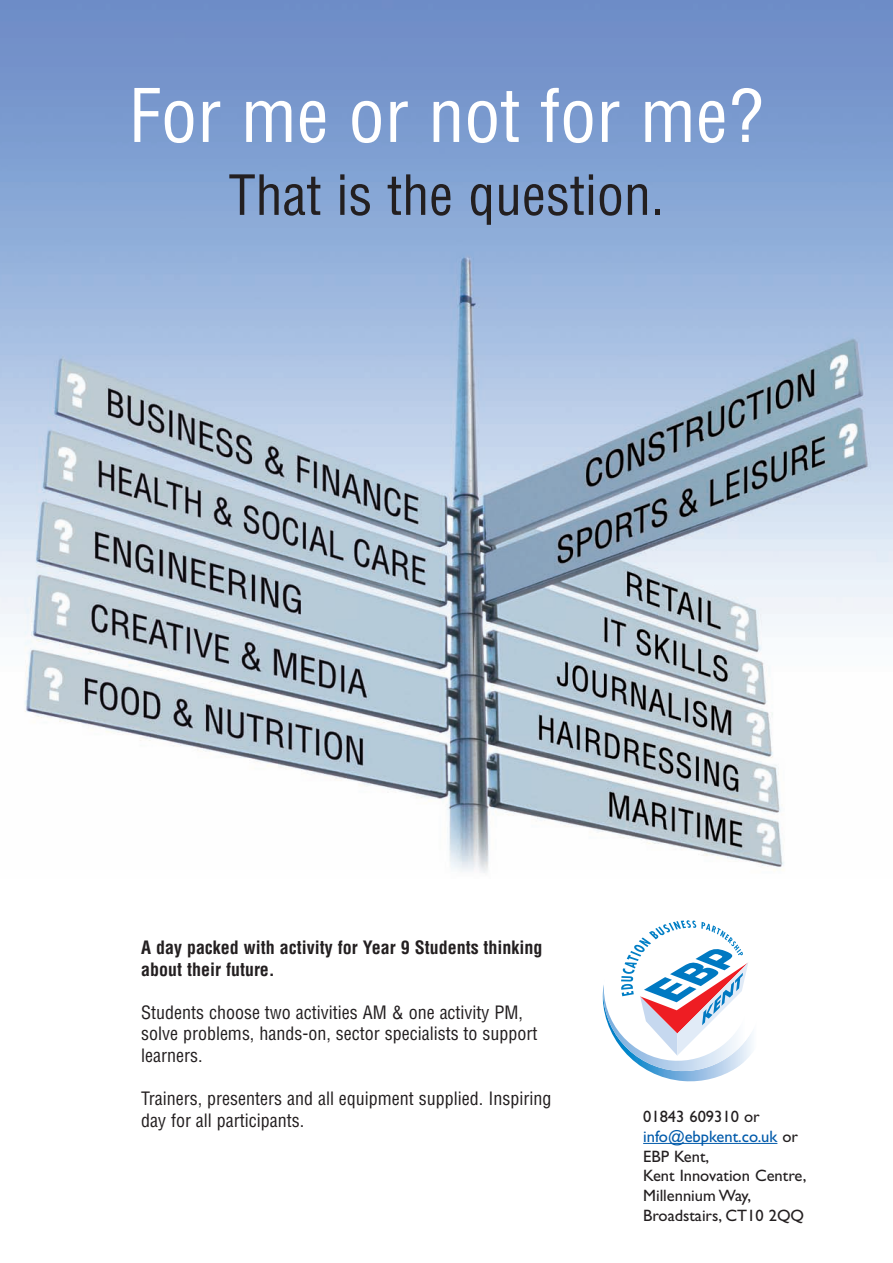
<style>
.page{position:relative;width:893px;height:1263px;background:#fff}
.page>*{position:absolute;margin:0;border:0;box-sizing:border-box;transform-origin:0 0}
.t1{font:condensed 72px "Helvetica";color:#fff}
.t2{font:condensed 54px "Helvetica";color:#231f20}
.t3{font:condensed 18px/21.6px "Helvetica";color:#231f20}
.t4{font:700 condensed 18px/21.6px "Helvetica";color:#231f20}
.t5{font:16.5px/19.8px "Gill Sans";color:#231f20}
.s1{color:#015aaa}
</style>
<div class="page">
<img style="left:0;top:0;width:893px;height:873px">
<svg style="left:603px;top:920px;width:149px;height:161px"></svg>
<svg style="left:643px;top:1143px;width:16px;height:1px"></svg>
<hr style="left:659px;top:1143px;width:58px;height:1px;background:#015aaa">
<hr style="left:717px;top:1143px;width:41px;height:1px;background:#015aaa">
<svg style="left:758px;top:1143px;width:19px;height:1px"></svg>
<h1 class="t1" style="left:129px;top:75px;width:636px">For me or not for me?</h1>
<h2 class="t2" style="left:229px;top:165px;width:437px">That is the question.</h2>
<p class="t4" style="left:141px;top:937px;width:403px">A day packed with activity for Year 9 Students thinking about their future.</p>
<p class="t3" style="left:141px;top:1002px;width:398px">Students choose two activities AM &amp; one activity PM, solve problems, hands-on, sector specialists to support learners.</p>
<p class="t3" style="left:141px;top:1088px;width:412px">Trainers, presenters and all equipment supplied. Inspiring day for all participants.</p>
<p class="t5" style="left:643px;top:1108px;width:165px">01843 609310 or <span class="s1">info@ebpkent.co.uk</span> or<br>EBP Kent,<br>Kent Innovation Centre,<br>Millennium Way,<br>Broadstairs, CT10 2QQ</p>
</div>
